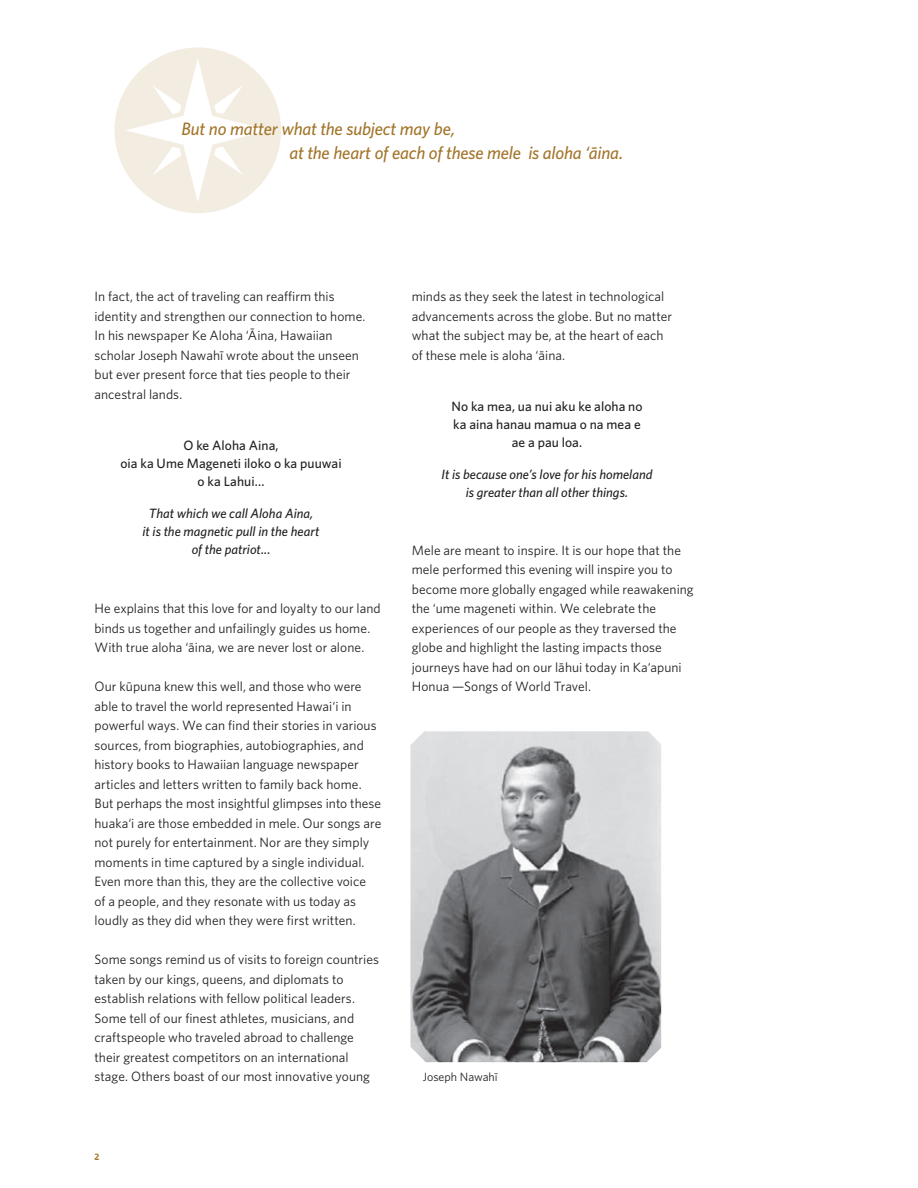
<style>
.page{position:relative;width:918px;height:1188px;background:#fff}
.page>*{position:absolute;margin:0;border:0;box-sizing:border-box;transform-origin:0 0}
.t1{font:italic 500 18px/24px "Whitney";letter-spacing:-.01em;color:#a2752a}
.t2{font:13.5px/19.5px "Whitney";letter-spacing:.005em;color:#231f20}
.t3{font:italic 500 13.5px/18px "Whitney";color:#231f20;text-align:center}
.t4{font:500 13.5px/18px "Whitney";letter-spacing:.005em;color:#231f20;text-align:center}
.t5{font:12px "Whitney";color:#231f20}
.t6{font:9px "Brothers";color:#a2752a}
</style>
<div class="page">
<svg style="left:114px;top:48px;width:167px;height:165px"></svg>
<img style="left:410px;top:731px;width:251px;height:331px">
<h1 class="t1" style="left:289px;top:117px;width:335px;text-indent:-108px">But no matter what the subject may be,<br>at the heart of each of these mele is aloha ‘āina.</h1>
<p class="t2" style="left:94px;top:287px;width:273px">In fact, the act of traveling can reaffirm this identity and strengthen our connection to home.<br>In his newspaper Ke Aloha ‘Āina, Hawaiian scholar Joseph Nawahī wrote about the unseen but ever present force that ties people to their ancestral lands.</p>
<p class="t4" style="left:120px;top:436px;width:223px">O ke Aloha Aina,<br>oia ka Ume Mageneti iloko o ka puuwai o ka Lahui...</p>
<p class="t3" style="left:143px;top:504px;width:179px">That which we call Aloha Aina,<br>it is the magnetic pull in the heart of the patriot...</p>
<p class="t2" style="left:94px;top:599px;width:288px">He explains that this love for and loyalty to our land binds us together and unfailingly guides us home.<br>With true aloha ‘āina, we are never lost or alone.</p>
<p class="t2" style="left:94px;top:677px;width:288px">Our kūpuna knew this well, and those who were able to travel the world represented Hawai‘i in powerful ways. We can find their stories in various sources, from biographies, autobiographies, and history books to Hawaiian language newspaper articles and letters written to family back home.<br>But perhaps the most insightful glimpses into these huaka‘i are those embedded in mele. Our songs are not purely for entertainment. Nor are they simply moments in time captured by a single individual.<br>Even more than this, they are the collective voice<br>of a people, and they resonate with us today as loudly as they did when they were first written.</p>
<p class="t2" style="left:94px;top:950px;width:286px">Some songs remind us of visits to foreign countries taken by our kings, queens, and diplomats to establish relations with fellow political leaders.<br>Some tell of our finest athletes, musicians, and craftspeople who traveled abroad to challenge their greatest competitors on an international stage. Others boast of our most innovative young</p>
<p class="t6" style="left:94px;top:1151px;width:7px">2</p>
<p class="t2" style="left:412px;top:287px;width:262px">minds as they seek the latest in technological advancements across the globe. But no matter what the subject may be, at the heart of each of these mele is aloha ‘āina.</p>
<p class="t4" style="left:451px;top:397px;width:193px">No ka mea, ua nui aku ke aloha no ka aina hanau mamua o na mea e ae a pau loa.</p>
<p class="t3" style="left:442px;top:465px;width:213px">It is because one’s love for his homeland is greater than all other things.</p>
<p class="t2" style="left:412px;top:540px;width:283px">Mele are meant to inspire. It is our hope that the mele performed this evening will inspire you to become more globally engaged while reawakening the ‘ume mageneti within. We celebrate the experiences of our people as they traversed the globe and highlight the lasting impacts those journeys have had on our lāhui today in Ka‘apuni Honua —Songs of World Travel.</p>
<p class="t5" style="left:423px;top:1069px;width:76px">Joseph Nawahī</p>
</div>
